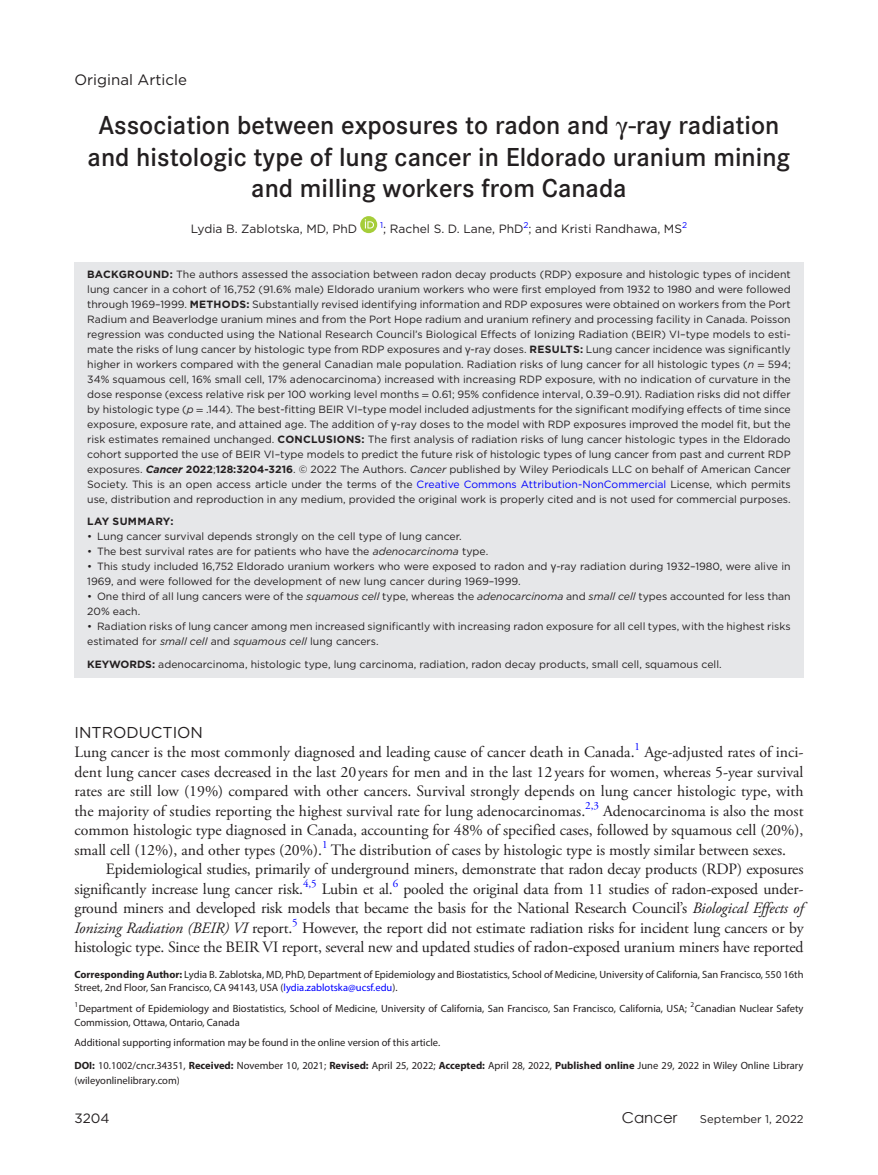
<style>
.page{position:relative;width:878px;height:1175px;background:#fff}
.page>*{position:absolute;margin:0;border:0;box-sizing:border-box;transform-origin:0 0}
.t1{font:600 27px/31.5px "Corporate S";color:#231f20;text-align:center}
.t2{font:15.75px/19.5px "Adobe Garamond Pro";letter-spacing:-.01em;color:#231f20;text-align:justify}
.t3{font:15.75px "Gotham";color:#231f20}
.t4{font:15px "Gotham";color:#231f20}
.t5{font:15px "Century Gothic";color:#231f20}
.t6{font:13.5px "Gotham";color:#231f20}
.t7{font:12px "Gotham";color:#231f20}
.t8{font:11.25px "Gotham";color:#231f20}
.t9{font:10.95px "Adobe Garamond Pro";color:#00f}
.t10{font:10.5px/15px "Gotham";color:#231f20}
.t11{font:10.5px/13.5px "Myriad Pro";color:#231f20}
.t12{font:700 10.5px "Gotham";letter-spacing:.025em;color:#231f20}
.t13{font:7.35px "Myriad Pro";color:#231f20}
.s1{font-family:"STIX";font-weight:400}
.s2{font-weight:700}
.s3{font-family:"Noto Sans"}
.s4{font-style:italic}
.s5{font-family:"STIX"}
.s6{font-weight:700;font-style:italic}
.s7{color:#00f}
</style>
<div class="page">
<div style="left:360px;top:216px;width:17px;height:17px;background:#a5cd39;border-radius:50%"></div>
<svg style="left:364px;top:219px;width:10px;height:9px"></svg>
<div style="left:74px;top:261px;width:729px;height:251px;background:#e6e7e9"></div>
<div style="left:74px;top:509px;width:729px;height:26px;background:#e6e7e9"></div>
<div style="left:74px;top:524px;width:729px;height:26px;background:#e6e7e9"></div>
<div style="left:74px;top:550px;width:729px;height:45px;background:#e6e7e9"></div>
<div style="left:74px;top:584px;width:729px;height:41px;background:#e6e7e9"></div>
<div style="left:74px;top:614px;width:729px;height:41px;background:#e6e7e9"></div>
<div style="left:74px;top:652px;width:729px;height:25px;background:#e6e7e9"></div>
<h3 class="t4" style="left:74px;top:71px;width:114px">Original Article</h3>
<h1 class="t1" style="left:88px;top:110px;width:704px">Association between exposures to radon and <span class="s1">γ</span>-ray radiation and histologic type of lung cancer in Eldorado uranium mining and milling workers from Canada</h1>
<p class="t7" style="left:191px;top:222px;width:168px">Lydia B. Zablotska, MD, PhD</p>
<p class="t7" style="left:380px;top:222px;width:308px"><sup>1</sup>; Rachel S. D. Lane, PhD<sup>2</sup>; and Kristi Randhawa, MS<sup>2</sup></p>
<p class="t10" style="left:87px;top:266px;width:704px;text-align:justify"><span class="s2">BACKGROUND:</span> The authors assessed the association between radon decay products (RDP) exposure and histologic types of incident lung cancer in a cohort of 16,752 (91.6% male) Eldorado uranium workers who were first employed from 1932 to 1980 and were followed through 1969–1999. <span class="s2">METHODS:</span> Substantially revised identifying information and RDP exposures were obtained on workers from the Port Radium and Beaverlodge uranium mines and from the Port Hope radium and uranium refinery and processing facility in Canada. Poisson regression was conducted using the National Research Council’s Biological Effects of Ionizing Radiation (BEIR) VI–type models to esti&shy;mate the risks of lung cancer by histologic type from RDP exposures and <span class="s3">γ</span>-ray doses. <span class="s2">RESULTS:</span> Lung cancer incidence was significantly higher in workers compared with the general Canadian male population. Radiation risks of lung cancer for all histologic types (<span class="s4">n</span> <span class="s5">=</span> 594; 34% squamous cell, 16% small cell, 17% adenocarcinoma) increased with increasing RDP exposure, with no indication of curvature in the dose response (excess relative risk per 100 working level months <span class="s5">=</span> 0.61; 95% confidence interval, 0.39–0.91). Radiation risks did not differ by histologic type (<span class="s4">p</span> <span class="s5">=</span> .144). The best-fitting BEIR VI–type model included adjustments for the significant modifying effects of time since exposure, exposure rate, and attained age. The addition of <span class="s3">γ</span>-ray doses to the model with RDP exposures improved the model fit, but the risk estimates remained unchanged. <span class="s2">CONCLUSIONS:</span> The first analysis of radiation risks of lung cancer histologic types in the Eldorado cohort supported the use of BEIR VI–type models to predict the future risk of histologic types of lung cancer from past and current RDP exposures. <span class="s6">Cancer</span> <span class="s2">2022</span>;<span class="s2">128:3204-3216</span>. © 2022 The Authors. <span class="s4">Cancer</span> published by Wiley Periodicals LLC on behalf of American Cancer Society. This is an open access article under the terms of the <span class="s7">Creative Commons Attribution-NonCommercial</span> License, which permits use, distribution and reproduction in any medium, provided the original work is properly cited and is not used for commercial purposes.</p>
<p class="t12" style="left:87px;top:515px;width:88px">LAY SUMMARY:</p>
<p class="t10" style="left:87px;top:529px;width:376px">• Lung cancer survival depends strongly on the cell type of lung cancer.</p>
<p class="t10" style="left:87px;top:544px;width:402px">• The best survival rates are for patients who have the <span class="s4">adenocarcinoma</span> type.</p>
<p class="t10" style="left:87px;top:559px;width:704px">• This study included 16,752 Eldorado uranium workers who were exposed to radon and <span class="s3">γ</span>-ray radiation during 1932–1980, were alive in<br>1969, and were followed for the development of new lung cancer during 1969–1999.</p>
<p class="t10" style="left:87px;top:589px;width:704px">• One third of all lung cancers were of the <span class="s4">squamous cell</span> type, whereas the <span class="s4">adenocarcinoma</span> and <span class="s4">small cell</span> types accounted for less than<br>20% each.</p>
<p class="t10" style="left:87px;top:619px;width:704px">• Radiation risks of lung cancer among men increased significantly with increasing radon exposure for all cell types, with the highest risks estimated for <span class="s4">small cell</span> and <span class="s4">squamous cell</span> lung cancers.</p>
<p class="t10" style="left:87px;top:656px;width:635px"><span class="s2">KEYWORDS:</span> adenocarcinoma, histologic type, lung carcinoma, radiation, radon decay products, small cell, squamous cell.</p>
<h2 class="t3" style="left:74px;top:723px;width:130px">INTRODUCTION</h2>
<p class="t2" style="left:74px;top:743px;width:730px">Lung cancer is the most commonly diagnosed and leading cause of cancer death in Canada.<sup>1</sup> Age-adjusted rates of inci&shy;dent lung cancer cases decreased in the last 20years for men and in the last 12years for women, whereas 5-year survival rates are still low (19%) compared with other cancers. Survival strongly depends on lung cancer histologic type, with the majority of studies reporting the highest survival rate for lung adenocarcinomas.<sup>2,3</sup> Adenocarcinoma is also the most common histologic type diagnosed in Canada, accounting for 48% of specified cases, followed by squamous cell (20%), small cell (12%), and other types (20%).<sup>1</sup> The distribution of cases by histologic type is mostly similar between sexes.</p>
<h2 class="t2" style="left:74px;top:860px;width:730px;text-indent:31px">Epidemiological studies, primarily of underground miners, demonstrate that radon decay products (RDP) exposures significantly increase lung cancer risk.<sup>4,5</sup> Lubin et al.</h2>
<p class="t9" style="left:392px;top:876px;width:7px">6</p>
<p class="t2" style="left:74px;top:879px;width:730px;text-indent:329px">pooled the original data from 11 studies of radon-exposed under&shy;ground miners and developed risk models that became the basis for the National Research Council’s <span class="s4">Biological Effects of Ionizing Radiation (BEIR) VI</span> report.<sup>5</sup> However, the report did not estimate radiation risks for incident lung cancers or by histologic type. Since the BEIR VI report, several new and updated studies of radon-exposed uranium miners have reported</p>
<p class="t11" style="left:74px;top:967px;width:730px"><span class="s2">Corresponding Author:</span> Lydia B. Zablotska, MD, PhD, Department of Epidemiology and Biostatistics, School of Medicine, University of California, San Francisco, 550 16th<br>Street, 2nd Floor, San Francisco, CA 94143, USA (<span class="s7">lydia.zablotska@ucsf.edu</span>).</p>
<p class="t13" style="left:74px;top:1000px;width:5px">1</p>
<p class="t11" style="left:79px;top:1001px;width:609px">Department of Epidemiology and Biostatistics, School of Medicine, University of California, San Francisco, San Francisco, California, USA;</p>
<p class="t13" style="left:690px;top:1000px;width:5px">2</p>
<p class="t11" style="left:694px;top:1001px;width:110px">Canadian Nuclear Safety</p>
<p class="t11" style="left:74px;top:1011px;width:367px;line-height:20.2px">Commission, Ottawa, Ontario, Canada<br>Additional supporting information may be found in the online version of this article.</p>
<p class="t11" style="left:74px;top:1057px;width:730px;line-height:15px"><span class="s2">DOI:</span> 10.1002/cncr.34351, <span class="s2">Received:</span> November 10, 2021; <span class="s2">Revised:</span> April 25, 2022; <span class="s2">Accepted:</span> April 28, 2022, <span class="s2">Published online</span> June 29, 2022 in Wiley Online Library (wileyonlinelibrary.com)</p>
<p class="t6" style="left:74px;top:1110px;width:37px">3204</p>
<h3 class="t5" style="left:621px;top:1107px;width:57px">Cancer</h3>
<p class="t8" style="left:699px;top:1112px;width:105px">September 1, 2022</p>
</div>
